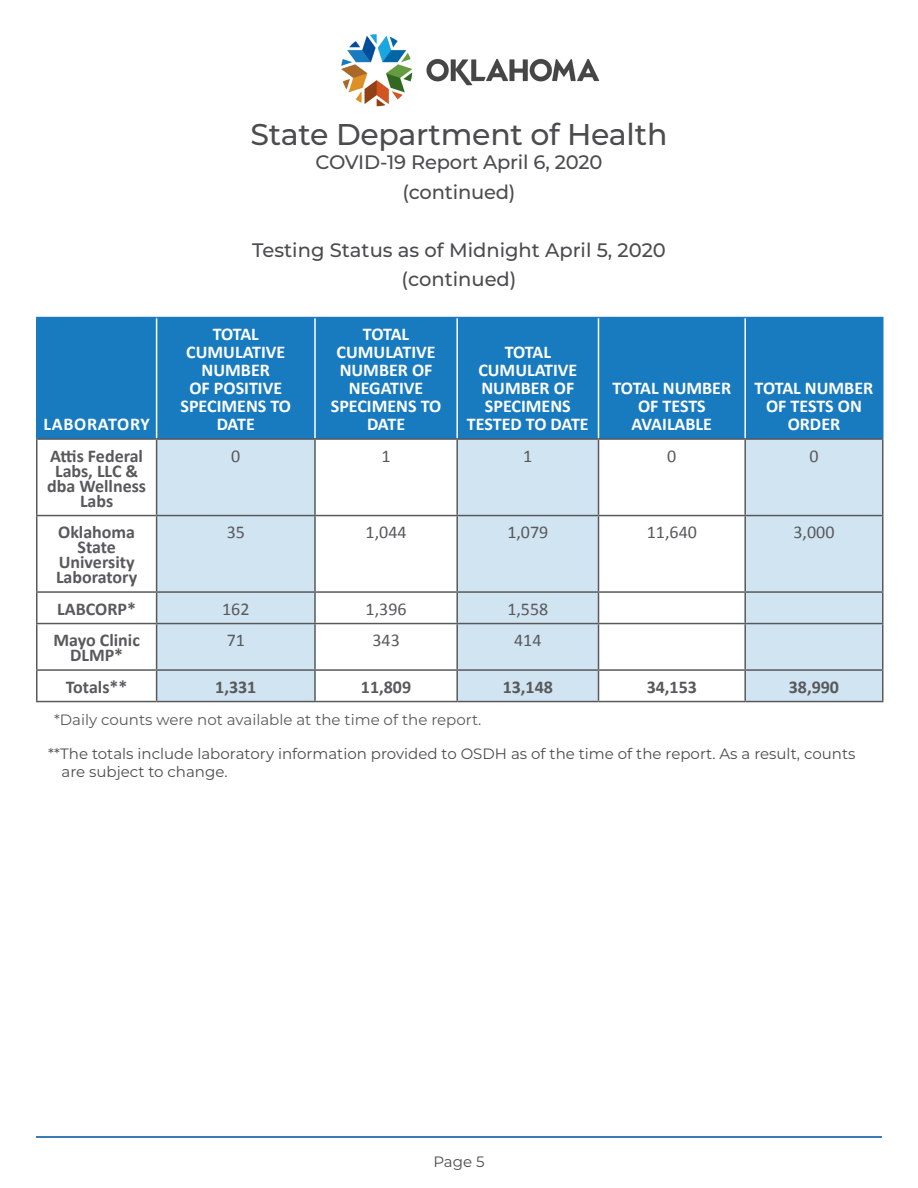
<style>
.page{position:relative;width:918px;height:1188px;background:#fff}
.page>*{position:absolute;margin:0;border:0;box-sizing:border-box;transform-origin:0 0}
.t1{font:500 30px "Montserrat";letter-spacing:-.01em;color:#4b4c4d}
.Cell_Text_Style{font:500 19.5px/30px "Montserrat";color:#4b4c4d;text-align:center}
.New_Table_Labels{font:700 18px/18px "Calibri";color:#fff;text-align:center}
.Lab_Cells{font:700 18px/15px "Calibri";color:#58595b;text-align:center}
.Lab_Cells-2{font:18px "Calibri";color:#58595b}
.New_Table_Labels-2{font:700 18px "Calibri";letter-spacing:.04em;color:#fff}
.t2{font:15px/18px "Montserrat";color:#4b4c4d}
.t3{font:15px "Montserrat";color:#58595b}
</style>
<div class="page">
<img style="left:341px;top:34px;width:259px;height:73px">
<hr style="left:36px;top:1136px;width:846px;height:2px;background:#004e99">
<div style="left:38px;top:318px;width:844px;height:120px;background:#187bbf"></div>
<svg style="left:38px;top:440px;width:118px;height:261px"></svg>
<svg style="left:157px;top:440px;width:725px;height:261px;fill:#d1e4f2"></svg>
<hr style="left:36px;top:317px;width:121px;height:1px;background:#187bbf">
<hr style="left:36px;top:318px;width:2px;height:120px;background:#187bbf">
<hr style="left:157px;top:317px;width:158px;height:1px;background:#187bbf">
<hr style="left:315px;top:317px;width:142px;height:1px;background:#187bbf">
<hr style="left:457px;top:317px;width:141px;height:1px;background:#187bbf">
<hr style="left:598px;top:317px;width:147px;height:1px;background:#187bbf">
<hr style="left:745px;top:317px;width:138px;height:1px;background:#187bbf">
<hr style="left:882px;top:318px;width:2px;height:120px;background:#187bbf">
<hr style="left:156px;top:318px;width:1px;height:120px;background:#fff">
<hr style="left:314px;top:318px;width:2px;height:120px;background:#fff">
<hr style="left:456px;top:318px;width:2px;height:120px;background:#fff">
<hr style="left:598px;top:318px;width:1px;height:120px;background:#fff">
<hr style="left:744px;top:318px;width:2px;height:120px;background:#fff">
<hr style="left:36px;top:440px;width:2px;height:75px;background:#58595b">
<hr style="left:156px;top:440px;width:1px;height:75px;background:#58595b">
<hr style="left:314px;top:440px;width:2px;height:75px;background:#58595b">
<hr style="left:456px;top:440px;width:2px;height:75px;background:#58595b">
<hr style="left:598px;top:440px;width:1px;height:75px;background:#58595b">
<hr style="left:744px;top:440px;width:2px;height:75px;background:#58595b">
<hr style="left:882px;top:440px;width:2px;height:75px;background:#58595b">
<hr style="left:36px;top:515px;width:121px;height:1px;background:#58595b">
<hr style="left:36px;top:516px;width:2px;height:75px;background:#58595b">
<hr style="left:157px;top:515px;width:158px;height:1px;background:#58595b">
<hr style="left:156px;top:516px;width:1px;height:75px;background:#58595b">
<hr style="left:315px;top:515px;width:142px;height:1px;background:#58595b">
<hr style="left:314px;top:516px;width:2px;height:75px;background:#58595b">
<hr style="left:457px;top:515px;width:141px;height:1px;background:#58595b">
<hr style="left:456px;top:516px;width:2px;height:75px;background:#58595b">
<hr style="left:598px;top:515px;width:147px;height:1px;background:#58595b">
<hr style="left:598px;top:516px;width:1px;height:75px;background:#58595b">
<hr style="left:745px;top:515px;width:138px;height:1px;background:#58595b">
<hr style="left:744px;top:516px;width:2px;height:75px;background:#58595b">
<hr style="left:882px;top:516px;width:2px;height:75px;background:#58595b">
<hr style="left:36px;top:591px;width:121px;height:2px;background:#58595b">
<hr style="left:36px;top:593px;width:2px;height:30px;background:#58595b">
<hr style="left:157px;top:591px;width:158px;height:2px;background:#58595b">
<hr style="left:156px;top:593px;width:1px;height:30px;background:#58595b">
<hr style="left:315px;top:591px;width:142px;height:2px;background:#58595b">
<hr style="left:314px;top:593px;width:2px;height:30px;background:#58595b">
<hr style="left:457px;top:591px;width:141px;height:2px;background:#58595b">
<hr style="left:456px;top:593px;width:2px;height:30px;background:#58595b">
<hr style="left:598px;top:591px;width:147px;height:2px;background:#58595b">
<hr style="left:598px;top:593px;width:1px;height:30px;background:#58595b">
<hr style="left:745px;top:591px;width:138px;height:2px;background:#58595b">
<hr style="left:744px;top:593px;width:2px;height:30px;background:#58595b">
<hr style="left:882px;top:593px;width:2px;height:30px;background:#58595b">
<hr style="left:36px;top:623px;width:121px;height:1px;background:#58595b">
<hr style="left:36px;top:624px;width:2px;height:45px;background:#58595b">
<hr style="left:157px;top:623px;width:158px;height:1px;background:#58595b">
<hr style="left:156px;top:624px;width:1px;height:45px;background:#58595b">
<hr style="left:315px;top:623px;width:142px;height:1px;background:#58595b">
<hr style="left:314px;top:624px;width:2px;height:45px;background:#58595b">
<hr style="left:457px;top:623px;width:141px;height:1px;background:#58595b">
<hr style="left:456px;top:624px;width:2px;height:45px;background:#58595b">
<hr style="left:598px;top:623px;width:147px;height:1px;background:#58595b">
<hr style="left:598px;top:624px;width:1px;height:45px;background:#58595b">
<hr style="left:745px;top:623px;width:138px;height:1px;background:#58595b">
<hr style="left:744px;top:624px;width:2px;height:45px;background:#58595b">
<hr style="left:882px;top:624px;width:2px;height:45px;background:#58595b">
<hr style="left:36px;top:669px;width:121px;height:2px;background:#58595b">
<hr style="left:36px;top:671px;width:2px;height:30px;background:#58595b">
<hr style="left:157px;top:669px;width:158px;height:2px;background:#58595b">
<hr style="left:156px;top:671px;width:1px;height:30px;background:#58595b">
<hr style="left:315px;top:669px;width:142px;height:2px;background:#58595b">
<hr style="left:314px;top:671px;width:2px;height:30px;background:#58595b">
<hr style="left:457px;top:669px;width:141px;height:2px;background:#58595b">
<hr style="left:456px;top:671px;width:2px;height:30px;background:#58595b">
<hr style="left:598px;top:669px;width:147px;height:2px;background:#58595b">
<hr style="left:598px;top:671px;width:1px;height:30px;background:#58595b">
<hr style="left:745px;top:669px;width:138px;height:2px;background:#58595b">
<hr style="left:744px;top:671px;width:2px;height:30px;background:#58595b">
<hr style="left:882px;top:671px;width:2px;height:30px;background:#58595b">
<hr style="left:36px;top:701px;width:121px;height:1px;background:#58595b">
<hr style="left:157px;top:701px;width:158px;height:1px;background:#58595b">
<hr style="left:315px;top:701px;width:142px;height:1px;background:#58595b">
<hr style="left:457px;top:701px;width:141px;height:1px;background:#58595b">
<hr style="left:598px;top:701px;width:147px;height:1px;background:#58595b">
<hr style="left:745px;top:701px;width:138px;height:1px;background:#58595b">
<hr style="left:36px;top:438px;width:121px;height:2px;background:#58595b">
<hr style="left:157px;top:438px;width:158px;height:2px;background:#58595b">
<hr style="left:315px;top:438px;width:142px;height:2px;background:#58595b">
<hr style="left:457px;top:438px;width:141px;height:2px;background:#58595b">
<hr style="left:598px;top:438px;width:147px;height:2px;background:#58595b">
<hr style="left:745px;top:438px;width:138px;height:2px;background:#58595b">
<h1 class="t1" style="left:251px;top:113px;width:418px">State Department of Health</h1>
<p class="Cell_Text_Style" style="left:316px;top:146px;width:288px">COVID-19 Report April 6, 2020 (continued)</p>
<p class="New_Table_Labels-2" style="left:43px;top:413px;width:108px">LABORATORY</p>
<p class="Cell_Text_Style" style="left:252px;top:235px;width:415px">Testing Status as of Midnight April 5, 2020</p>
<p class="Cell_Text_Style" style="left:401px;top:263px;width:117px">(continued)</p>
<p class="New_Table_Labels" style="left:181px;top:325px;width:112px">TOTAL<br>CUMULATIVE<br>NUMBER<br>OF POSITIVE<br>SPECIMENS TO<br>DATE</p>
<p class="New_Table_Labels" style="left:331px;top:325px;width:112px">TOTAL<br>CUMULATIVE<br>NUMBER OF<br>NEGATIVE<br>SPECIMENS TO<br>DATE</p>
<p class="New_Table_Labels" style="left:467px;top:343px;width:123px">TOTAL<br>CUMULATIVE<br>NUMBER OF<br>SPECIMENS<br>TESTED TO DATE</p>
<p class="New_Table_Labels" style="left:613px;top:379px;width:120px">TOTAL NUMBER<br>OF TESTS<br>AVAILABLE</p>
<p class="New_Table_Labels" style="left:755px;top:379px;width:120px">TOTAL NUMBER<br>OF TESTS ON<br>ORDER</p>
<p class="Lab_Cells" style="left:47px;top:448px;width:100px">Attis Federal<br>Labs, LLC &amp; dba Wellness<br>Labs</p>
<p class="Lab_Cells-2" style="left:231px;top:444px;width:11px">0</p>
<p class="Lab_Cells-2" style="left:382px;top:444px;width:11px">1</p>
<p class="Lab_Cells-2" style="left:523px;top:444px;width:11px">1</p>
<p class="Lab_Cells-2" style="left:667px;top:444px;width:11px">0</p>
<p class="Lab_Cells-2" style="left:809px;top:444px;width:11px">0</p>
<p class="Lab_Cells" style="left:56px;top:525px;width:83px">Oklahoma<br>State<br>University<br>Laboratory</p>
<p class="Lab_Cells-2" style="left:227px;top:521px;width:20px">35</p>
<p class="Lab_Cells-2" style="left:366px;top:521px;width:43px">1,044</p>
<p class="Lab_Cells-2" style="left:507px;top:521px;width:43px">1,079</p>
<p class="Lab_Cells-2" style="left:647px;top:521px;width:52px">11,640</p>
<p class="Lab_Cells-2" style="left:793px;top:521px;width:43px">3,000</p>
<p class="Lab_Cells" style="left:57px;top:601px;width:80px">LABCORP*</p>
<p class="Lab_Cells-2" style="left:222px;top:597px;width:29px">162</p>
<p class="Lab_Cells-2" style="left:366px;top:597px;width:43px">1,396</p>
<p class="Lab_Cells-2" style="left:507px;top:597px;width:43px">1,558</p>
<p class="Lab_Cells" style="left:53px;top:633px;width:88px">Mayo Clinic<br>DLMP*</p>
<p class="Lab_Cells-2" style="left:227px;top:629px;width:20px">71</p>
<p class="Lab_Cells-2" style="left:372px;top:629px;width:29px">343</p>
<p class="Lab_Cells-2" style="left:514px;top:629px;width:29px">414</p>
<p class="Lab_Cells" style="left:66px;top:679px;width:63px">Totals**</p>
<p class="Lab_Cells" style="left:215px;top:679px;width:43px">1,331</p>
<p class="Lab_Cells" style="left:361px;top:679px;width:52px">11,809</p>
<p class="Lab_Cells" style="left:503px;top:679px;width:52px">13,148</p>
<p class="Lab_Cells" style="left:647px;top:679px;width:52px">34,153</p>
<p class="Lab_Cells" style="left:789px;top:679px;width:52px">38,990</p>
<p class="t3" style="left:54px;top:709px;width:429px">*Daily counts were not available at the time of the report.</p>
<p class="t2" style="left:62px;top:744px;width:795px;text-indent:-14px">**The totals include laboratory information provided to OSDH as of the time of the report. As a result, counts are subject to change.</p>
<p class="t2" style="left:433px;top:1152px;width:53px">Page 5</p>
</div>
